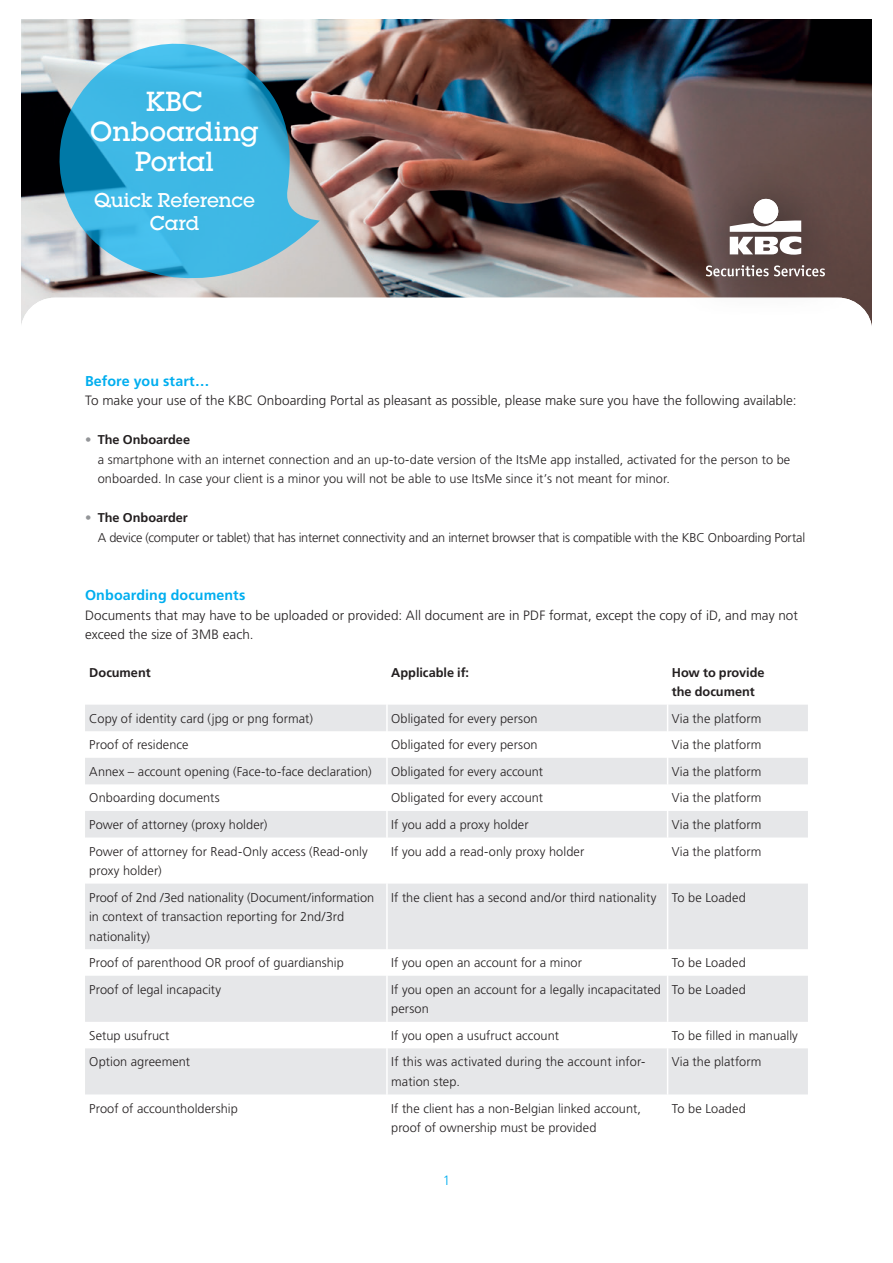
<style>
.page{position:relative;width:893px;height:1263px;background:#fff}
.page>*{position:absolute;margin:0;border:0;box-sizing:border-box;transform-origin:0 0}
.t1{font:500 27px/30px "Lubalin Graph Std";letter-spacing:-.01em;color:#fff;text-align:center}
.t2{font:500 19.5px/23.4px "Lubalin Graph Std";letter-spacing:-.02em;color:#fff;text-align:center}
.t3{font:700 14.25px "Frutiger LT Std";letter-spacing:.005em;color:#00aeef}
.t4{font:300 13.5px/19.5px "Frutiger LT Std";color:#231f20}
.t5{font:300 13.5px "Frutiger LT Std";color:#00aeef}
.t6{font:300 12.75px/19.5px "Frutiger LT Std";letter-spacing:.005em;color:#231f20}
.t7{font:300 12.75px/19.5px "Frutiger LT Std";letter-spacing:-.015em;color:#231f20}
.t8{font:700 12.75px/19.5px "Frutiger LT Std";letter-spacing:-.005em;color:#231f20}
.s1{color:#939598}
.s2{font-weight:700}
</style>
<div class="page">
<img style="left:21px;top:19px;width:851px;height:279px">
<div style="left:669px;top:159px;width:192px;height:159px;background:#231f20;opacity:.75"></div>
<svg style="left:730px;top:220px;width:71px;height:35px"></svg>
<div style="left:753px;top:199px;width:25px;height:25px;background:#fff;border-radius:50%"></div>
<svg style="left:706px;top:265px;width:119px;height:11px"></svg>
<svg style="left:58px;top:42px;width:262px;height:238px;fill:#3eb8e4"></svg>
<svg style="left:85px;top:705px;width:723px;height:389px;fill:#e6e7e9"></svg>
<hr style="left:386px;top:705px;width:2px;height:26px;background:#fff">
<hr style="left:386px;top:731px;width:2px;height:27px;background:#fff">
<hr style="left:386px;top:758px;width:2px;height:26px;background:#fff">
<hr style="left:386px;top:784px;width:2px;height:27px;background:#fff">
<hr style="left:386px;top:811px;width:2px;height:26px;background:#fff">
<svg style="left:667px;top:705px;width:1px;height:132px"></svg>
<hr style="left:386px;top:837px;width:2px;height:46px;background:#fff">
<hr style="left:667px;top:837px;width:1px;height:46px;background:#fff">
<hr style="left:386px;top:883px;width:2px;height:66px;background:#fff">
<hr style="left:667px;top:883px;width:1px;height:66px;background:#fff">
<hr style="left:386px;top:949px;width:2px;height:27px;background:#fff">
<svg style="left:667px;top:949px;width:1px;height:27px"></svg>
<hr style="left:386px;top:976px;width:2px;height:46px;background:#fff">
<hr style="left:667px;top:976px;width:1px;height:46px;background:#fff">
<hr style="left:386px;top:1022px;width:2px;height:26px;background:#fff">
<svg style="left:667px;top:1022px;width:1px;height:26px"></svg>
<hr style="left:386px;top:1048px;width:2px;height:46px;background:#fff">
<hr style="left:667px;top:1048px;width:1px;height:46px;background:#fff">
<h1 class="t1" style="left:90px;top:86px;width:171px">KBC<br>Onboarding<br>Portal</h1>
<h2 class="t2" style="left:94px;top:188px;width:162px">Quick Reference<br>Card</h2>
<p class="t3" style="left:85px;top:372px;width:126px">Before you start…</p>
<p class="t4" style="left:85px;top:391px;width:713px">To make your use of the KBC Onboarding Portal as pleasant as possible, please make sure you have the following available:</p>
<p class="t6" style="left:98px;top:430px;width:694px;text-indent:-13px"><span class="s1">•</span> <span class="s2">The Onboardee<br></span>a smartphone with an internet connection and an up-to-date version of the ItsMe app installed, activated for the person to be onboarded. In case your client is a minor you will not be able to use ItsMe since it’s not meant for minor.</p>
<p class="t7" style="left:98px;top:508px;width:709px;text-indent:-13px"><span class="s1">•</span> <span class="s2">The Onboarder<br></span>A device (computer or tablet) that has internet connectivity and an internet browser that is compatible with the KBC Onboarding Portal</p>
<p class="t3" style="left:85px;top:587px;width:162px">Onboarding documents</p>
<p class="t4" style="left:85px;top:605px;width:714px">Documents that may have to be uploaded or provided: All document are in PDF format, except the copy of iD, and may not exceed the size of 3MB each.</p>
<p class="t8" style="left:89px;top:662px;width:63px">Document</p>
<p class="t8" style="left:391px;top:662px;width:79px">Applicable if:</p>
<p class="t8" style="left:672px;top:662px;width:94px">How to provide the document</p>
<p class="t6" style="left:89px;top:709px;width:225px">Copy of identity card (jpg or png format)</p>
<p class="t6" style="left:391px;top:709px;width:148px">Obligated for every person</p>
<p class="t6" style="left:672px;top:709px;width:91px">Via the platform</p>
<p class="t6" style="left:89px;top:735px;width:101px">Proof of residence</p>
<p class="t6" style="left:391px;top:735px;width:148px">Obligated for every person</p>
<p class="t6" style="left:672px;top:735px;width:91px">Via the platform</p>
<p class="t6" style="left:89px;top:762px;width:284px">Annex – account opening (Face-to-face declaration)</p>
<p class="t6" style="left:391px;top:762px;width:153px">Obligated for every account</p>
<p class="t6" style="left:672px;top:762px;width:91px">Via the platform</p>
<p class="t6" style="left:89px;top:788px;width:132px">Onboarding documents</p>
<p class="t6" style="left:391px;top:788px;width:153px">Obligated for every account</p>
<p class="t6" style="left:672px;top:788px;width:91px">Via the platform</p>
<p class="t6" style="left:89px;top:815px;width:180px">Power of attorney (proxy holder)</p>
<p class="t6" style="left:391px;top:815px;width:139px">If you add a proxy holder</p>
<p class="t6" style="left:672px;top:815px;width:91px">Via the platform</p>
<p class="t6" style="left:89px;top:842px;width:280px">Power of attorney for Read-Only access (Read-only proxy holder)</p>
<p class="t6" style="left:391px;top:842px;width:195px">If you add a read-only proxy holder</p>
<p class="t6" style="left:672px;top:842px;width:91px">Via the platform</p>
<p class="t6" style="left:89px;top:888px;width:286px">Proof of 2nd /3ed nationality (Document/information in context of transaction reporting for 2nd/3rd nationality)</p>
<p class="t6" style="left:391px;top:888px;width:356px">If the client has a second and/or third nationality To be Loaded</p>
<p class="t6" style="left:89px;top:953px;width:256px">Proof of parenthood OR proof of guardianship</p>
<p class="t6" style="left:391px;top:953px;width:192px">If you open an account for a minor</p>
<p class="t6" style="left:672px;top:953px;width:75px">To be Loaded</p>
<p class="t6" style="left:89px;top:980px;width:133px">Proof of legal incapacity</p>
<p class="t6" style="left:391px;top:980px;width:271px">If you open an account for a legally incapacitated person</p>
<p class="t6" style="left:672px;top:980px;width:75px">To be Loaded</p>
<p class="t6" style="left:89px;top:1026px;width:82px">Setup usufruct</p>
<p class="t6" style="left:391px;top:1026px;width:169px">If you open a usufruct account</p>
<p class="t6" style="left:672px;top:1026px;width:128px">To be filled in manually</p>
<p class="t6" style="left:89px;top:1052px;width:102px">Option agreement</p>
<p class="t6" style="left:391px;top:1052px;width:255px">If this was activated during the account infor&shy;mation step.</p>
<p class="t6" style="left:672px;top:1052px;width:91px">Via the platform</p>
<p class="t6" style="left:89px;top:1098px;width:150px">Proof of accountholdership</p>
<p class="t6" style="left:391px;top:1098px;width:251px">If the client has a non-Belgian linked account, proof of ownership must be provided</p>
<p class="t6" style="left:672px;top:1098px;width:75px">To be Loaded</p>
<p class="t5" style="left:443px;top:1173px;width:9px">1</p>
</div>
